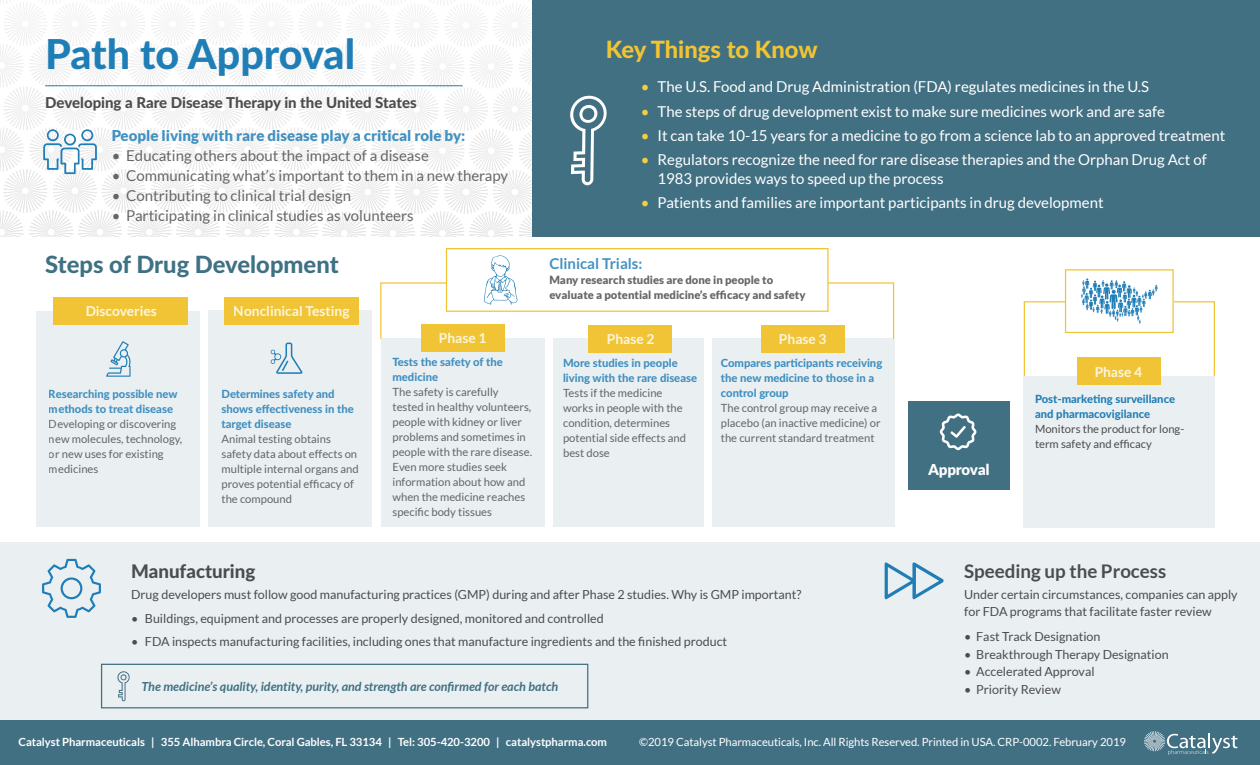
<style>
.page{position:relative;width:1260px;height:765px;background:#fff}
.page>*{position:absolute;margin:0;border:0;box-sizing:border-box;transform-origin:0 0}
.t1{font:800 41.25px "Lato";color:#207eb7}
.t2{font:800 23.75px "Lato";color:#3f7184}
.t3{font:800 23.75px "Lato";color:#f1c431}
.t4{font:700 18.75px "Lato";color:#4b4c4d}
.t5{font:800 18.75px "Lato";color:#4b4c4d}
.t6{font:15px/18.8px "Lato";color:#fff}
.t7{font:15px "Lato";color:#4b4c4d}
.t8{font:900 15px "Lato";color:#207eb7}
.t9{font:800 15px "Lato";color:#4b4c4d}
.t10{font:700 15px "Lato";color:#207eb7}
.t11{font:900 15px "Lato";letter-spacing:-.02em;color:#fff}
.t12{font:700 13.75px "Lato";color:#fff}
.t13{font:12.5px/17.5px "Lato";color:#4b4c4d}
.t14{font:italic 700 12.5px "Lato";color:#3f7182}
.t15{font:11.25px/15px "Lato";color:#4b4c4d}
.t16{font:800 11.25px/15px "Lato";color:#207eb7}
.t17{font:700 11.25px "Lato";letter-spacing:-.005em;color:#fff}
.t18{font:11.25px "Lato";letter-spacing:-.005em;color:#fff}
.t19{font:900 11.25px/15px "Lato";color:#4b4c4d}
.s1{color:#f4cf3b}
</style>
<div class="page">
<svg style="left:0;top:0;width:533px;height:237px"></svg>
<div style="left:908px;top:401px;width:102px;height:88px;background:#427083"></div>
<div style="left:0;top:543px;width:1260px;height:177px;background:#eaeff1"></div>
<div style="left:1024px;top:376px;width:191px;height:151px;background:#eaeff1"></div>
<div style="left:0;top:720px;width:1260px;height:45px;background:#427083"></div>
<div style="left:533px;top:0;width:727px;height:237px;background:#427083"></div>
<hr style="left:45px;top:85px;width:418px;height:1px;background:#207eb7">
<svg style="left:570px;top:95px;width:37px;height:90px"></svg>
<svg style="left:117px;top:671px;width:13px;height:30px"></svg>
<div style="left:712px;top:339px;width:182px;height:188px;background:#eaeff1"></div>
<div style="left:762px;top:325px;width:83px;height:27px;background:#f1c435"></div>
<div style="left:1078px;top:358px;width:83px;height:27px;background:#f1c435"></div>
<div style="left:553px;top:339px;width:150px;height:188px;background:#eaeff1"></div>
<div style="left:588px;top:325px;width:84px;height:27px;background:#f1c435"></div>
<svg style="left:1081px;top:278px;width:77px;height:46px"></svg>
<div style="left:36px;top:311px;width:164px;height:216px;background:#eaeff1"></div>
<svg style="left:106px;top:341px;width:25px;height:36px"></svg>
<div style="left:208px;top:310px;width:164px;height:217px;background:#eaeff1"></div>
<svg style="left:270px;top:343px;width:33px;height:31px"></svg>
<svg style="left:380px;top:282px;width:66px;height:57px"></svg>
<svg style="left:1023px;top:301px;width:43px;height:76px"></svg>
<svg style="left:829px;top:282px;width:66px;height:58px"></svg>
<svg style="left:1172px;top:301px;width:43px;height:75px"></svg>
<div style="left:446px;top:248px;width:383px;height:64px;border:1px solid #f1c435"></div>
<div style="left:101px;top:664px;width:487px;height:44px;border:1px solid #427082"></div>
<div style="left:1065px;top:269px;width:109px;height:64px;border:1px solid #f1c435"></div>
<svg style="left:940px;top:413px;width:37px;height:37px"></svg>
<div style="left:381px;top:339px;width:164px;height:188px;background:#eaeff1"></div>
<div style="left:421px;top:324px;width:83px;height:27px;background:#f1c435"></div>
<div style="left:53px;top:298px;width:135px;height:27px;background:#f1c435"></div>
<div style="left:224px;top:298px;width:135px;height:27px;background:#f1c435"></div>
<svg style="left:1144px;top:731px;width:93px;height:24px"></svg>
<svg style="left:43px;top:129px;width:54px;height:45px"></svg>
<svg style="left:885px;top:562px;width:59px;height:37px"></svg>
<svg style="left:42px;top:559px;width:59px;height:59px"></svg>
<svg style="left:484px;top:255px;width:34px;height:50px"></svg>
<p class="t1" style="left:45px;top:23px;width:311px">Path to Approval</p>
<p class="t9" style="left:45px;top:92px;width:373px">Developing a Rare Disease Therapy in the United States</p>
<h3 class="t8" style="left:111px;top:127px;width:356px">People living with rare disease play a critical role by:</h3>
<h3 class="t7" style="left:111px;top:148px;width:319px">• Educating others about the impact of a disease</h3>
<h3 class="t7" style="left:111px;top:168px;width:399px">• Communicating what’s important to them in a new therapy</h3>
<h3 class="t7" style="left:111px;top:188px;width:241px">• Contributing to clinical trial design</h3>
<h3 class="t7" style="left:111px;top:208px;width:304px">• Participating in clinical studies as volunteers</h3>
<p class="t2" style="left:45px;top:247px;width:295px">Steps of Drug Development</p>
<p class="t12" style="left:86px;top:303px;width:73px">Discoveries</p>
<p class="t12" style="left:234px;top:303px;width:117px">Nonclinical Testing</p>
<p class="t16" style="left:49px;top:386px;width:130px">Researching possible new methods to treat disease</p>
<p class="t15" style="left:49px;top:416px;width:135px">Developing or discovering new molecules, technology, or new uses for existing medicines</p>
<p class="t16" style="left:222px;top:386px;width:134px">Determines safety and shows effectiveness in the target disease</p>
<p class="t15" style="left:222px;top:431px;width:139px">Animal testing obtains safety data about effects on multiple internal organs and proves potential efficacy of the compound</p>
<p class="t12" style="left:439px;top:330px;width:49px">Phase 1</p>
<p class="t16" style="left:392px;top:353px;width:112px">Tests the safety of the medicine</p>
<p class="t15" style="left:392px;top:384px;width:141px">The safety is carefully tested in healthy volunteers, people with kidney or liver problems and sometimes in people with the rare disease.<br>Even more studies seek information about how and when the medicine reaches specific body tissues</p>
<p class="t3" style="left:606px;top:32px;width:213px">Key Things to Know</p>
<p class="t6" style="left:641px;top:77px;width:510px"><span class="s1">•</span> The U.S. Food and Drug Administration (FDA) regulates medicines in the U.S</p>
<p class="t6" style="left:641px;top:102px;width:526px"><span class="s1">•</span> The steps of drug development exist to make sure medicines work and are safe</p>
<p class="t6" style="left:641px;top:126px;width:586px"><span class="s1">•</span> It can take 10-15 years for a medicine to go from a science lab to an approved treatment</p>
<p class="t6" style="left:658px;top:150px;width:551px;text-indent:-17px"><span class="s1">•</span> Regulators recognize the need for rare disease therapies and the Orphan Drug Act of<br>1983 provides ways to speed up the process</p>
<p class="t6" style="left:641px;top:194px;width:464px"><span class="s1">•</span> Patients and families are important participants in drug development</p>
<h3 class="t10" style="left:549px;top:255px;width:95px">Clinical Trials:</h3>
<p class="t19" style="left:549px;top:272px;width:258px">Many research studies are done in people to evaluate a potential medicine’s efficacy and safety</p>
<p class="t12" style="left:607px;top:331px;width:49px">Phase 2</p>
<p class="t16" style="left:563px;top:355px;width:136px">More studies in people living with the rare disease</p>
<p class="t15" style="left:563px;top:385px;width:124px">Tests if the medicine works in people with the condition, determines potential side effects and best dose</p>
<p class="t12" style="left:779px;top:331px;width:49px">Phase 3</p>
<p class="t16" style="left:721px;top:355px;width:163px">Compares participants receiving the new medicine to those in a control group</p>
<p class="t15" style="left:721px;top:400px;width:161px">The control group may receive a placebo (an inactive medicine) or the current standard treatment</p>
<p class="t11" style="left:928px;top:461px;width:63px">Approval</p>
<p class="t12" style="left:1094px;top:364px;width:49px">Phase 4</p>
<p class="t16" style="left:1035px;top:391px;width:142px">Post-marketing surveillance and pharmacovigilance</p>
<p class="t15" style="left:1035px;top:421px;width:151px">Monitors the product for long&shy;term safety and efficacy</p>
<p class="t5" style="left:131px;top:557px;width:126px">Manufacturing</p>
<p class="t13" style="left:131px;top:585px;width:672px">Drug developers must follow good manufacturing practices (GMP) during and after Phase 2 studies. Why is GMP important?</p>
<p class="t13" style="left:131px;top:609px;width:474px">• Buildings, equipment and processes are properly designed, monitored and controlled</p>
<p class="t13" style="left:131px;top:633px;width:598px">• FDA inspects manufacturing facilities, including ones that manufacture ingredients and the finished product</p>
<p class="t4" style="left:964px;top:560px;width:204px">Speeding up the Process</p>
<p class="t13" style="left:964px;top:585px;width:275px">Under certain circumstances, companies can apply for FDA programs that facilitate faster review</p>
<p class="t13" style="left:964px;top:628px;width:138px">• Fast Track Designation</p>
<p class="t13" style="left:964px;top:645px;width:206px">• Breakthrough Therapy Designation</p>
<p class="t13" style="left:964px;top:663px;width:132px">• Accelerated Approval</p>
<p class="t14" style="left:141px;top:679px;width:418px">The medicine’s quality, identity, purity, and strength are confirmed for each batch</p>
<p class="t13" style="left:964px;top:680px;width:98px">• Priority Review</p>
<p class="t17" style="left:19px;top:736px;width:590px">Catalyst Pharmaceuticals | 355 Alhambra Circle, Coral Gables, FL 33134 | Tel: 305-420-3200 | catalystpharma.com</p>
<p class="t18" style="left:639px;top:736px;width:488px">©2019 Catalyst Pharmaceuticals, Inc. All Rights Reserved. Printed in USA. CRP-0002. February 2019</p>
</div>
